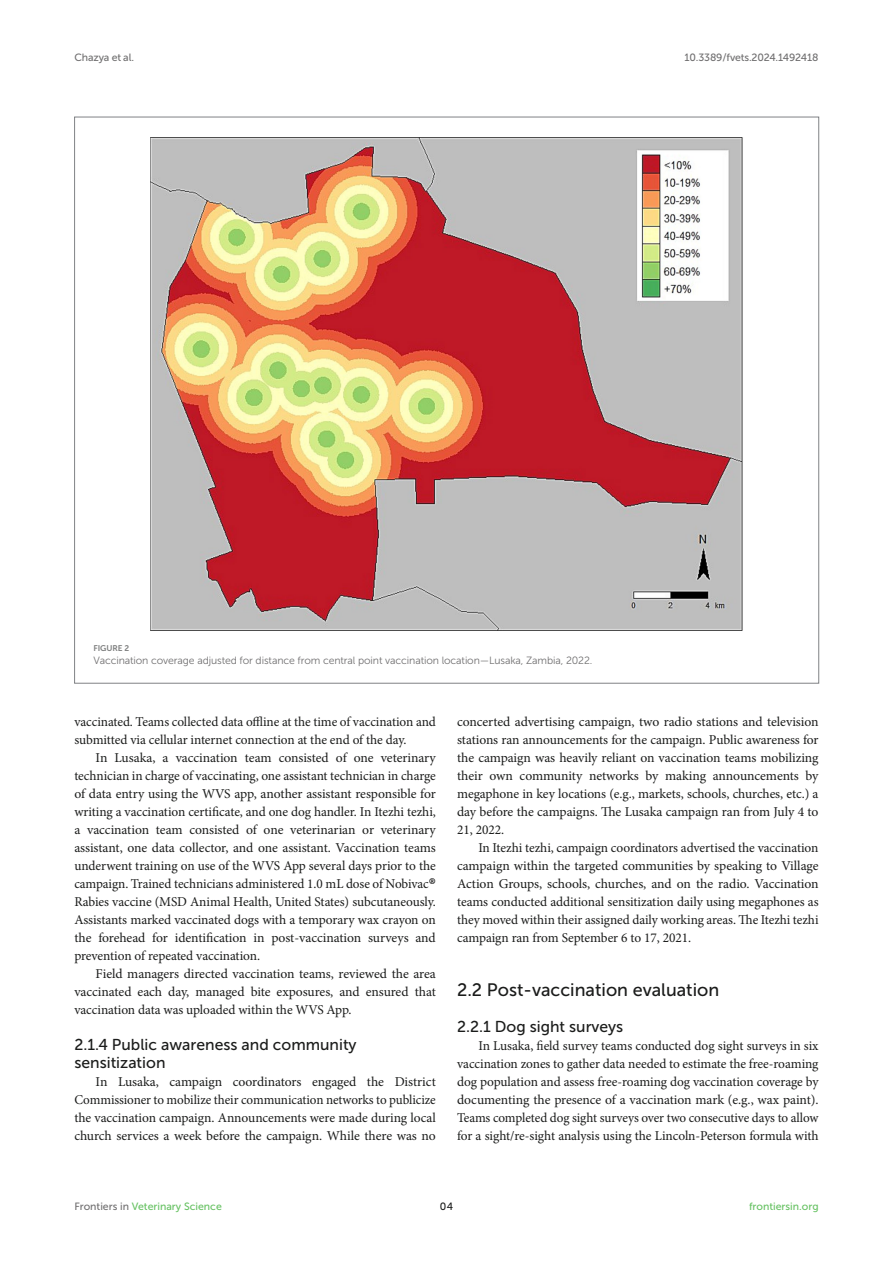
<style>
.page{position:relative;width:893px;height:1263px;background:#fff}
.page>*{position:absolute;margin:0;border:0;box-sizing:border-box;transform-origin:0 0}
.HEAD_2{font:18px "Museo Sans 500";color:#1b1c1b}
.HEAD_3{font:15.75px/18px "Museo Sans 500";color:#1b1c1b}
.HEAD_3_after_HEAD_2{font:15.75px "Museo Sans 500";color:#1b1c1b}
.TEXT{font:13.5px/18px "Minion Pro";letter-spacing:-.005em;color:#1b1c1b;text-align:justify}
.FIG_LEG{font:10.5px "Museo Sans 300";letter-spacing:-.01em;color:#706f70}
.t1{font:10.5px "Museo Sans 500";color:#65c161}
.t2{font:10.5px "Museo Sans 500";letter-spacing:-.015em;color:#706f70}
.t3{font:10.5px "Museo Sans 500";color:#1b1c1b}
.FIG_HD{font:8.25px "Museo Sans 700";letter-spacing:-.01em;color:#7e7f7f}
.s1{font-size:22.5px;color:#000}
.s2{color:#706f70}
</style>
<div class="page">
<img style="left:150px;top:137px;width:593px;height:494px">
<p class="t2" style="left:74px;top:51px;width:61px">Chazya et al.</p>
<p class="t2" style="left:685px;top:51px;width:135px">10.3389/fvets.2024.1492418</p>
<p class="FIG_HD" style="left:94px;top:643px;width:37px">FIGURE 2</p>
<p class="FIG_LEG" style="left:94px;top:655px;width:500px">Vaccination coverage adjusted for distance from central point vaccination location—Lusaka, Zambia, 2022.</p>
<p class="TEXT" style="left:74px;top:713px;width:363px">vaccinated. Teams collected data offline at the time of vaccination and submitted via cellular internet connection at the end of the day.</p>
<p class="TEXT" style="left:74px;top:749px;width:363px;text-indent:21px">In Lusaka, a vaccination team consisted of one veterinary technician in charge of vaccinating, one assistant technician in charge of data entry using the WVS app, another assistant responsible for writing a vaccination certificate, and one dog handler. In Itezhi tezhi, a vaccination team consisted of one veterinarian or veterinary assistant, one data collector, and one assistant. Vaccination teams underwent training on use of the WVS App several days prior to the campaign. Trained technicians administered 1.0 mL dose of Nobivac<span class="s1">® </span>Rabies vaccine (MSD Animal Health, United States) subcutaneously.<br>Assistants marked vaccinated dogs with a temporary wax crayon on the forehead for identification in post-vaccination surveys and prevention of repeated vaccination.</p>
<p class="TEXT" style="left:74px;top:965px;width:363px;text-indent:21px">Field managers directed vaccination teams, reviewed the area vaccinated each day, managed bite exposures, and ensured that vaccination data was uploaded within the WVS App.</p>
<p class="HEAD_3" style="left:74px;top:1036px;width:284px">2.1.4 Public awareness and community sensitization</p>
<p class="TEXT" style="left:74px;top:1073px;width:363px;text-indent:21px">In Lusaka, campaign coordinators engaged the District Commissioner to mobilize their communication networks to publicize the vaccination campaign. Announcements were made during local church services a week before the campaign. While there was no</p>
<p class="TEXT" style="left:457px;top:713px;width:363px">concerted advertising campaign, two radio stations and television stations ran announcements for the campaign. Public awareness for the campaign was heavily reliant on vaccination teams mobilizing their own community networks by making announcements by megaphone in key locations (e.g., markets, schools, churches, etc.) a day before the campaigns. The Lusaka campaign ran from July 4 to 21, 2022.</p>
<p class="TEXT" style="left:457px;top:839px;width:363px;text-indent:21px">In Itezhi tezhi, campaign coordinators advertised the vaccination campaign within the targeted communities by speaking to Village Action Groups, schools, churches, and on the radio. Vaccination teams conducted additional sensitization daily using megaphones as they moved within their assigned daily working areas. The Itezhi tezhi campaign ran from September 6 to 17, 2021.</p>
<p class="HEAD_2" style="left:457px;top:980px;width:264px">2.2 Post-vaccination evaluation</p>
<p class="HEAD_3_after_HEAD_2" style="left:457px;top:1018px;width:168px">2.2.1 Dog sight surveys</p>
<p class="TEXT" style="left:457px;top:1037px;width:363px;text-indent:21px">In Lusaka, field survey teams conducted dog sight surveys in six vaccination zones to gather data needed to estimate the free-roaming dog population and assess free-roaming dog vaccination coverage by documenting the presence of a vaccination mark (e.g., wax paint).<br>Teams completed dog sight surveys over two consecutive days to allow for a sight/re-sight analysis using the Lincoln-Peterson formula with</p>
<p class="t1" style="left:74px;top:1200px;width:149px"><span class="s2">Frontiers in</span> Veterinary Science</p>
<p class="t3" style="left:440px;top:1200px;width:15px">04</p>
<p class="t1" style="left:749px;top:1200px;width:71px">frontiersin.org</p>
</div>
